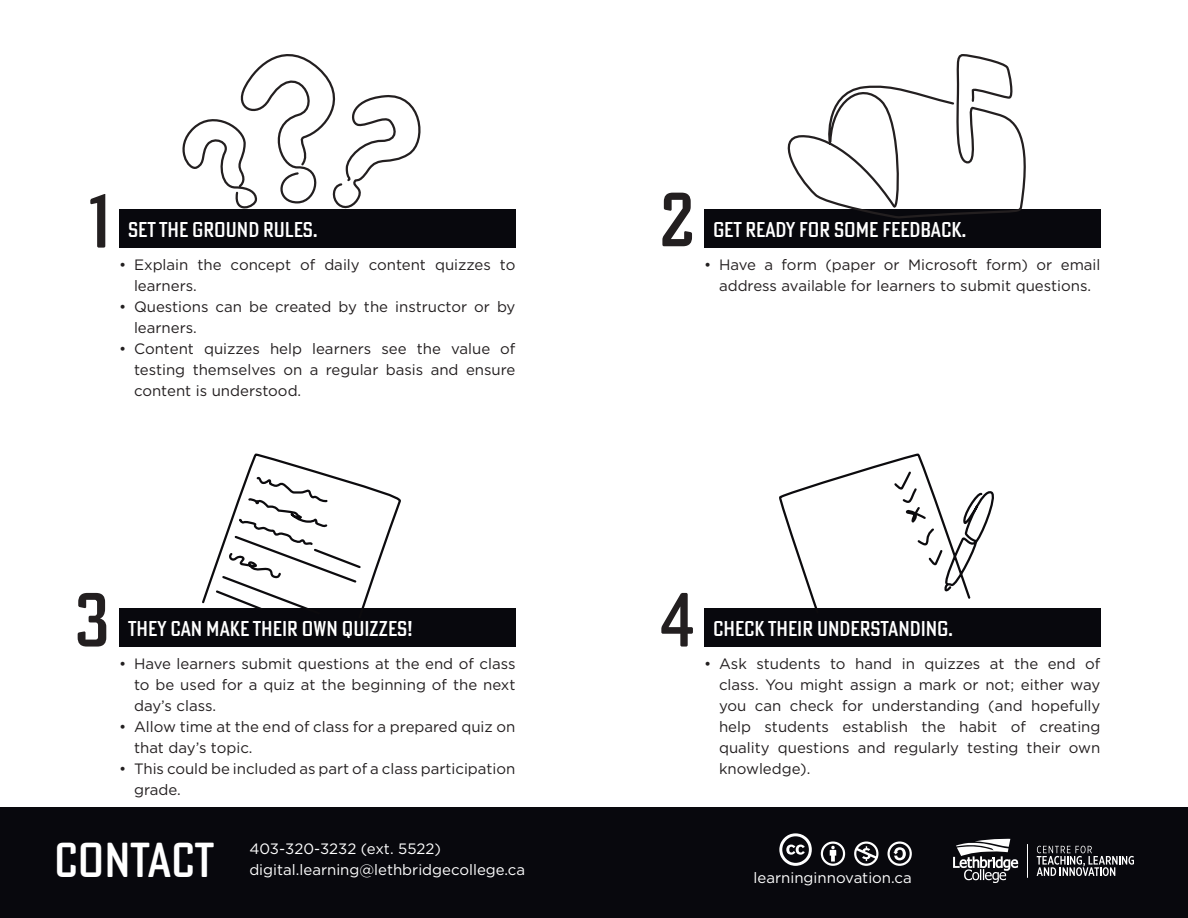
<style>
.page{position:relative;width:1188px;height:918px;background:#fff}
.page>*{position:absolute;margin:0;border:0;box-sizing:border-box;transform-origin:0 0}
.t1{font:500 75px "Poster Gothic Round Cond ATF";color:#231f20}
.t2{font:500 48px "Poster Gothic Round Cond ATF";color:#fff}
.t3{font:500 21px "Poster Gothic Round Cond ATF";color:#fff}
.t4{font:15px/21px "Gotham";color:#231f20}
.t5{font:15px "Gotham";color:#fff}
</style>
<div class="page">
<div style="left:0;top:807px;width:1188px;height:111px;background:#08080d"></div>
<div style="left:119px;top:608px;width:396px;height:39px;background:#08080d"></div>
<div style="left:704px;top:608px;width:396px;height:39px;background:#08080d"></div>
<div style="left:119px;top:209px;width:396px;height:39px;background:#08080d"></div>
<div style="left:704px;top:209px;width:396px;height:39px;background:#08080d"></div>
<svg style="left:953px;top:839px;width:65px;height:44px"></svg>
<hr style="left:1027px;top:844px;width:1px;height:34px;background:#fff">
<svg style="left:1037px;top:846px;width:97px;height:30px"></svg>
<svg style="left:182px;top:54px;width:239px;height:155px"></svg>
<svg style="left:787px;top:54px;width:239px;height:164px"></svg>
<svg style="left:779px;top:453px;width:215px;height:155px"></svg>
<svg style="left:202px;top:453px;width:199px;height:155px"></svg>
<svg style="left:779px;top:833px;width:33px;height:33px"></svg>
<svg style="left:821px;top:842px;width:24px;height:24px"></svg>
<svg style="left:854px;top:842px;width:24px;height:24px"></svg>
<svg style="left:887px;top:842px;width:25px;height:24px"></svg>
<p class="t1" style="left:89px;top:172px;width:23px">1</p>
<p class="t1" style="left:660px;top:171px;width:37px">2</p>
<p class="t3" style="left:128px;top:216px;width:191px">SET THE GROUND RULES.</p>
<p class="t3" style="left:713px;top:216px;width:255px">GET READY FOR SOME FEEDBACK.</p>
<p class="t4" style="left:134px;top:254px;width:383px;text-indent:-15px">• Explain the concept of daily content quizzes to learners.</p>
<p class="t4" style="left:134px;top:296px;width:383px;text-indent:-15px">• Questions can be created by the instructor or by learners.</p>
<p class="t4" style="left:134px;top:338px;width:383px;text-align:justify;text-indent:-15px">• Content quizzes help learners see the value of testing themselves on a regular basis and ensure content is understood.</p>
<p class="t1" style="left:75px;top:571px;width:37px">3</p>
<p class="t3" style="left:128px;top:615px;width:286px">THEY CAN MAKE THEIR OWN QUIZZES!</p>
<p class="t4" style="left:134px;top:653px;width:383px;text-align:justify;text-indent:-15px">• Have learners submit questions at the end of class to be used for a quiz at the beginning of the next day’s class.</p>
<p class="t4" style="left:134px;top:716px;width:383px;text-indent:-15px">• Allow time at the end of class for a prepared quiz on that day’s topic.</p>
<p class="t4" style="left:134px;top:758px;width:383px;text-indent:-15px">• This could be included as part of a class participation grade.</p>
<p class="t2" style="left:54px;top:829px;width:162px">CONTACT</p>
<p class="t5" style="left:249px;top:839px;width:193px">403-320-3232 (ext. 5522)</p>
<p class="t5" style="left:249px;top:860px;width:277px">digital.learning@lethbridgecollege.ca</p>
<p class="t4" style="left:704px;top:254px;width:398px;text-align:center">• Have a form (paper or Microsoft form) or email address available for learners to submit questions.</p>
<p class="t1" style="left:660px;top:571px;width:37px">4</p>
<p class="t3" style="left:713px;top:615px;width:241px">CHECK THEIR UNDERSTANDING.</p>
<p class="t4" style="left:719px;top:653px;width:383px;text-align:justify;text-indent:-15px">• Ask students to hand in quizzes at the end of class. You might assign a mark or not; either way you can check for understanding (and hopefully help students establish the habit of creating quality questions and regularly testing their own knowledge).</p>
<p class="t5" style="left:754px;top:868px;width:160px">learninginnovation.ca</p>
</div>
